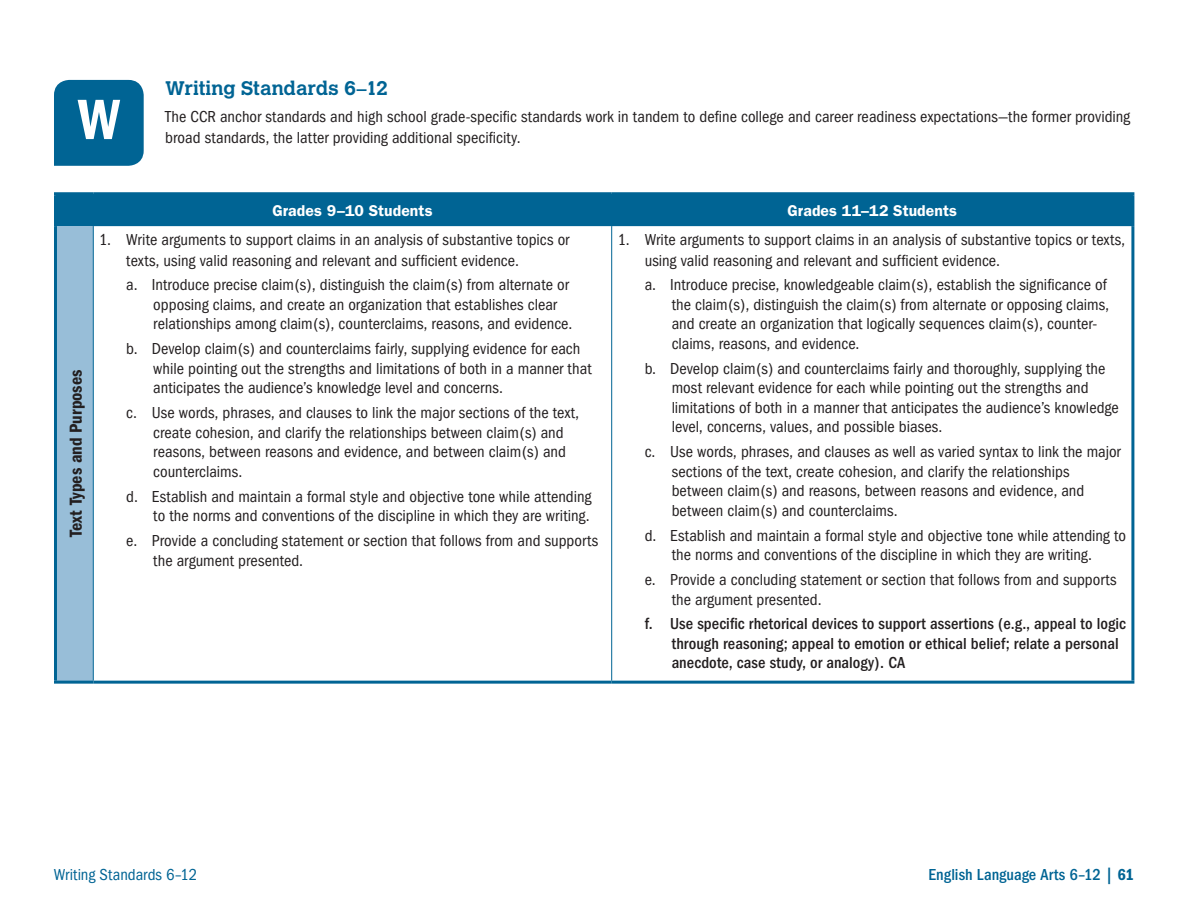
<style>
.page{position:relative;width:1188px;height:918px;background:#fff}
.page>*{position:absolute;margin:0;border:0;box-sizing:border-box;transform-origin:0 0}
.Body_text{font:600 condensed 58.5px "Franklin Gothic";color:#fff}
.subheader{font:700 19.5px "Calvert";color:#006494}
.Gray_Box__header{font:600 condensed 18px "Franklin Gothic";color:#231f20}
.tb__2nd{font:condensed 16.5px/19.5px "Franklin Gothic";color:#231f20}
.Indent_body_text{font:condensed 16.5px/21px "Franklin Gothic";color:#231f20}
.Body_text-2{font:condensed 16.5px/21px "Franklin Gothic";color:#231f20}
.tb__2nd_bold{font:500 condensed 16.5px/19.5px "Franklin Gothic";letter-spacing:.005em;color:#231f20}
.t1{font:500 condensed 16.5px "Franklin Gothic";color:#006494}
.t2{font:condensed 16.5px "Franklin Gothic";color:#006494}
.table_header{font:600 15.75px "Franklin Gothic";letter-spacing:.005em;color:#fff}
.s1{font-weight:600}
</style>
<div class="page">
<div style="left:54px;top:80px;width:90px;height:86px;background:#006494"></div>
<div style="left:57px;top:195px;width:1074px;height:31px;background:#006494"></div>
<div style="left:56px;top:226px;width:37px;height:456px;background:#98bed8"></div>
<hr style="left:93px;top:195px;width:1px;height:31px;background:#006494">
<hr style="left:611px;top:195px;width:1px;height:31px;background:#006494">
<hr style="left:93px;top:226px;width:1px;height:455px;background:#006494">
<hr style="left:611px;top:226px;width:1px;height:455px;background:#006494">
<hr style="left:54px;top:192px;width:39px;height:3px;background:#006494">
<hr style="left:54px;top:195px;width:3px;height:31px;background:#006494">
<hr style="left:93px;top:192px;width:519px;height:3px;background:#006494">
<hr style="left:612px;top:192px;width:522px;height:3px;background:#006494">
<hr style="left:1131px;top:195px;width:3px;height:31px;background:#006494">
<hr style="left:54px;top:226px;width:3px;height:455px;background:#006494">
<hr style="left:1131px;top:226px;width:3px;height:455px;background:#006494">
<hr style="left:54px;top:681px;width:39px;height:3px;background:#006494">
<hr style="left:93px;top:681px;width:519px;height:3px;background:#006494">
<hr style="left:612px;top:681px;width:522px;height:3px;background:#006494">
<p class="Body_text" style="left:78px;top:86px;width:43px">W</p>
<p class="subheader" style="left:165px;top:76px;width:225px">Writing Standards 6–12</p>
<p class="Body_text-2" style="left:165px;top:106px;width:967px">The CCR anchor standards and high school grade-specific standards work in tandem to define college and career readiness expectations—the former providing broad standards, the latter providing additional specificity.</p>
<p class="table_header" style="left:272px;top:201px;width:162px">Grades 9–10 Students</p>
<p class="table_header" style="left:787px;top:201px;width:171px">Grades 11–12 Students</p>
<p class="Gray_Box__header" style="left:65px;top:537px;width:169px;rotate:-90deg">Text Types and Purposes</p>
<p class="Indent_body_text" style="left:126px;top:229px;width:445px;text-indent:-27px">1. Write arguments to support claims in an analysis of substantive topics or texts, using valid reasoning and relevant and sufficient evidence.</p>
<p class="tb__2nd" style="left:153px;top:275px;width:421px;text-indent:-27px">a. Introduce precise claim(s), distinguish the claim(s) from alternate or opposing claims, and create an organization that establishes clear relationships among claim(s), counterclaims, reasons, and evidence.</p>
<p class="tb__2nd" style="left:153px;top:339px;width:440px;text-indent:-27px">b. Develop claim(s) and counterclaims fairly, supplying evidence for each while pointing out the strengths and limitations of both in a manner that anticipates the audience’s knowledge level and concerns.</p>
<p class="tb__2nd" style="left:153px;top:403px;width:427px;text-indent:-27px">c. Use words, phrases, and clauses to link the major sections of the text, create cohesion, and clarify the relationships between claim(s) and reasons, between reasons and evidence, and between claim(s) and counterclaims.</p>
<p class="tb__2nd" style="left:126px;top:487px;width:467px;text-align:right">d. Establish and maintain a formal style and objective tone while attending to the norms and conventions of the discipline in which they are writing.</p>
<p class="tb__2nd" style="left:153px;top:531px;width:447px;text-indent:-27px">e. Provide a concluding statement or section that follows from and supports the argument presented.</p>
<p class="Indent_body_text" style="left:645px;top:229px;width:482px;text-indent:-27px">1. Write arguments to support claims in an analysis of substantive topics or texts, using valid reasoning and relevant and sufficient evidence.</p>
<p class="tb__2nd" style="left:672px;top:275px;width:439px;text-indent:-27px">a. Introduce precise, knowledgeable claim(s), establish the significance of the claim(s), distinguish the claim(s) from alternate or opposing claims, and create an organization that logically sequences claim(s), counter&shy;claims, reasons, and evidence.</p>
<p class="tb__2nd" style="left:672px;top:359px;width:449px;text-indent:-27px">b. Develop claim(s) and counterclaims fairly and thoroughly, supplying the most relevant evidence for each while pointing out the strengths and limitations of both in a manner that anticipates the audience’s knowledge level, concerns, values, and possible biases.</p>
<p class="tb__2nd" style="left:672px;top:442px;width:451px;text-indent:-27px">c. Use words, phrases, and clauses as well as varied syntax to link the major sections of the text, create cohesion, and clarify the relationships between claim(s) and reasons, between reasons and evidence, and between claim(s) and counterclaims.</p>
<p class="tb__2nd" style="left:645px;top:526px;width:483px;text-align:center">d. Establish and maintain a formal style and objective tone while attending to the norms and conventions of the discipline in which they are writing.</p>
<p class="tb__2nd" style="left:672px;top:570px;width:447px;text-indent:-27px">e. Provide a concluding statement or section that follows from and supports the argument presented.</p>
<p class="tb__2nd_bold" style="left:672px;top:614px;width:456px;text-indent:-27px">f. Use specific rhetorical devices to support assertions (e.g., appeal to logic through reasoning; appeal to emotion or ethical belief; relate a personal anecdote, case study, or analogy). CA</p>
<p class="t2" style="left:54px;top:865px;width:145px">Writing Standards 6–12</p>
<p class="t1" style="left:929px;top:865px;width:207px">English Language Arts 6–12 | <span class="s1">61</span></p>
</div>
